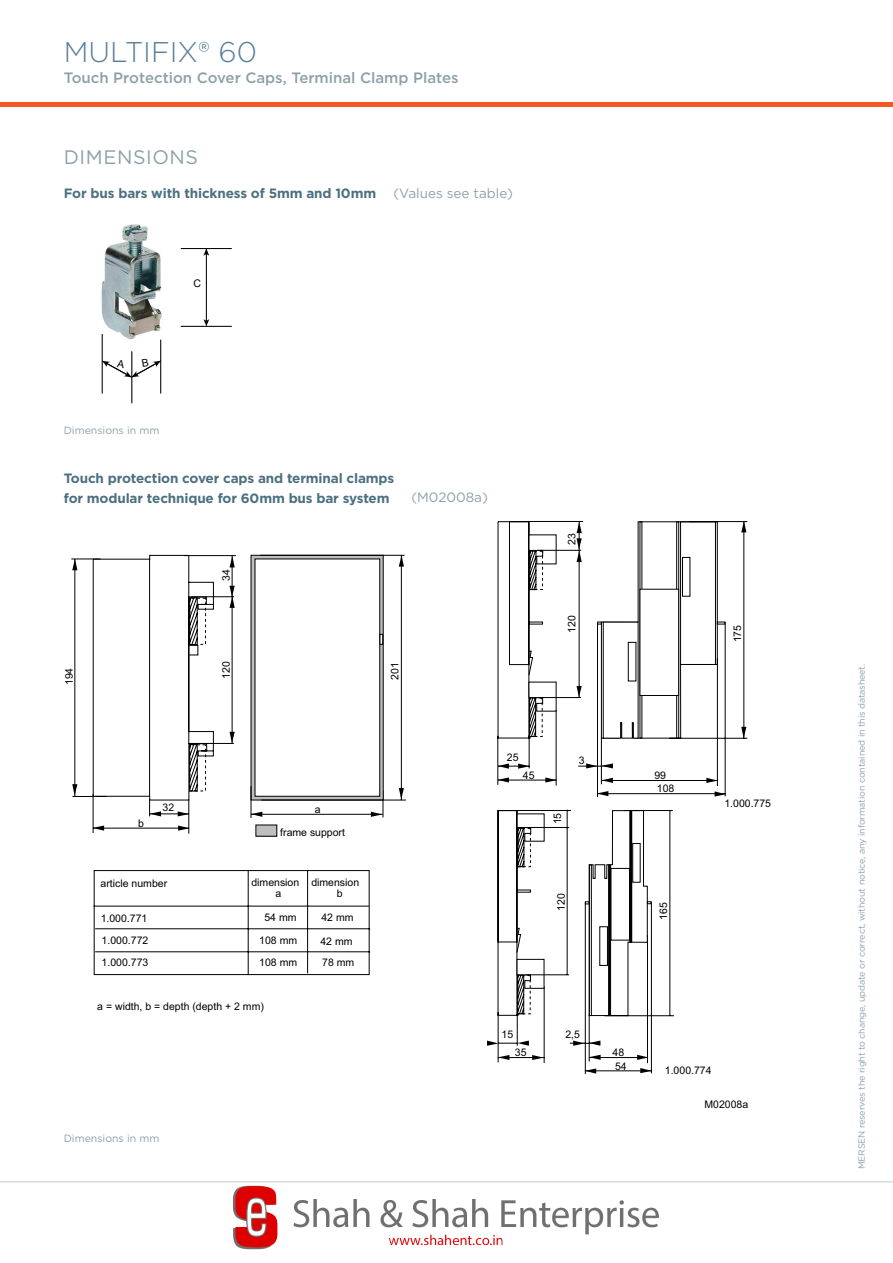
<style>
.page{position:relative;width:893px;height:1263px;background:#fff}
.page>*{position:absolute;margin:0;border:0;box-sizing:border-box;transform-origin:0 0}
.t1{font:300 28.5px "Gotham";color:#587d98}
.t2{font:19.5px "Gotham";letter-spacing:.03em;color:#8ba1a9}
.t3{font:500 15px "Gotham";color:#8ba1a9}
.t4{font:700 13.5px/20.4px "Gotham";letter-spacing:-.01em;color:#4c7080}
.t5{font:13.5px "Gotham";color:#8ba1a9}
.t6{font:10.5px/13.2px "Arial";color:#000}
.t7{font:10.5px "Gotham";color:#8ba1a9}
.t8{font:9px "Gotham";letter-spacing:-.015em;color:#8ba1a9}
</style>
<div class="page">
<hr style="left:0;top:102px;width:893px;height:4px;background:#f15a22">
<hr style="left:0;top:1181px;width:893px;height:1px;background:#bec8cd">
<img style="left:101px;top:224px;width:99px;height:123px">
<hr style="left:181px;top:248px;width:51px;height:1px;background:#000">
<hr style="left:181px;top:326px;width:51px;height:1px;background:#000">
<hr style="left:132px;top:351px;width:1px;height:52px;background:#000">
<hr style="left:102px;top:334px;width:1px;height:59px;background:#000">
<hr style="left:160px;top:340px;width:1px;height:53px;background:#000">
<hr style="left:206px;top:254px;width:1px;height:67px;background:#000">
<svg style="left:203px;top:249px;width:6px;height:7px"></svg>
<svg style="left:203px;top:319px;width:6px;height:7px"></svg>
<hr style="left:72px;top:796px;width:35px;height:1px;background:#000">
<hr style="left:74px;top:559px;width:1px;height:237px;background:#000">
<svg style="left:597px;top:521px;width:151px;height:455px"></svg>
<svg style="left:584px;top:521px;width:142px;height:265px"></svg>
<svg style="left:93px;top:521px;width:491px;height:454px"></svg>
<svg style="left:178px;top:825px;width:12px;height:6px"></svg>
<svg style="left:178px;top:811px;width:11px;height:5px"></svg>
<svg style="left:149px;top:799px;width:12px;height:17px"></svg>
<svg style="left:93px;top:825px;width:11px;height:6px"></svg>
<svg style="left:371px;top:812px;width:11px;height:5px"></svg>
<svg style="left:251px;top:812px;width:11px;height:5px"></svg>
<svg style="left:497px;top:777px;width:12px;height:5px"></svg>
<svg style="left:545px;top:777px;width:12px;height:5px"></svg>
<svg style="left:497px;top:763px;width:12px;height:6px"></svg>
<svg style="left:518px;top:763px;width:12px;height:6px"></svg>
<svg style="left:586px;top:763px;width:27px;height:5px"></svg>
<svg style="left:601px;top:778px;width:12px;height:5px"></svg>
<svg style="left:706px;top:778px;width:12px;height:5px"></svg>
<svg style="left:597px;top:791px;width:11px;height:5px"></svg>
<svg style="left:715px;top:791px;width:11px;height:5px"></svg>
<svg style="left:741px;top:727px;width:5px;height:11px"></svg>
<svg style="left:741px;top:521px;width:5px;height:11px"></svg>
<svg style="left:487px;top:810px;width:165px;height:264px"></svg>
<svg style="left:71px;top:559px;width:29px;height:11px"></svg>
<svg style="left:72px;top:784px;width:5px;height:12px"></svg>
<hr style="left:232px;top:596px;width:1px;height:147px;background:#000">
<hr style="left:232px;top:555px;width:1px;height:42px;background:#000">
<svg style="left:229px;top:556px;width:6px;height:11px"></svg>
<svg style="left:229px;top:586px;width:6px;height:22px"></svg>
<svg style="left:229px;top:732px;width:6px;height:11px"></svg>
<svg style="left:399px;top:555px;width:5px;height:12px"></svg>
<svg style="left:399px;top:788px;width:5px;height:11px"></svg>
<hr style="left:579px;top:550px;width:1px;height:147px;background:#000">
<hr style="left:579px;top:521px;width:1px;height:30px;background:#000">
<svg style="left:577px;top:686px;width:5px;height:11px"></svg>
<svg style="left:577px;top:522px;width:5px;height:40px"></svg>
<img style="left:224px;top:1181px;width:445px;height:69px">
<svg style="left:102px;top:358px;width:59px;height:19px"></svg>
<h1 class="t1" style="left:64px;top:34px;width:195px">MULTIFIX® 60</h1>
<h3 class="t3" style="left:64px;top:68px;width:396px">Touch Protection Cover Caps, Terminal Clamp Plates</h3>
<h2 class="t2" style="left:64px;top:145px;width:136px">DIMENSIONS</h2>
<p class="t4" style="left:64px;top:183px;width:314px">For bus bars with thickness of 5mm and 10mm</p>
<p class="t5" style="left:393px;top:184px;width:121px">(Values see table)</p>
<p class="t6" style="left:193px;top:277px;width:9px">C</p>
<p class="t7" style="left:64px;top:423px;width:97px">Dimensions in mm</p>
<p class="t4" style="left:64px;top:468px;width:332px">Touch protection cover caps and terminal clamps for modular technique for 60mm bus bar system</p>
<p class="t5" style="left:411px;top:488px;width:78px">(M02008a)</p>
<p class="t6" style="left:220px;top:581px;width:13px;rotate:-90deg">34</p>
<p class="t6" style="left:63px;top:685px;width:19px;rotate:-90deg">194</p>
<p class="t6" style="left:220px;top:679px;width:19px;rotate:-90deg">120</p>
<p class="t6" style="left:388px;top:680px;width:19px;rotate:-90deg">201</p>
<p class="t6" style="left:565px;top:545px;width:13px;rotate:-90deg">23</p>
<p class="t6" style="left:565px;top:633px;width:19px;rotate:-90deg">120</p>
<p class="t6" style="left:138px;top:817px;width:7px">b</p>
<p class="t6" style="left:163px;top:801px;width:13px">32</p>
<p class="t6" style="left:315px;top:802px;width:7px">a</p>
<p class="t6" style="left:280px;top:826px;width:66px">frame support</p>
<p class="t6" style="left:101px;top:877px;width:68px">article number</p>
<p class="t6" style="left:251px;top:876px;width:49px;line-height:11.6px;text-align:center">dimension a</p>
<p class="t6" style="left:337px;top:877px;width:24px;line-height:11.4px;text-indent:-25px">dimension b</p>
<p class="t6" style="left:101px;top:912px;width:48px">1.000.771</p>
<p class="t6" style="left:264px;top:911px;width:34px">54 mm</p>
<p class="t6" style="left:321px;top:911px;width:34px">42 mm</p>
<p class="t6" style="left:102px;top:933px;width:48px">1.000.772</p>
<p class="t6" style="left:259px;top:933px;width:39px">108 mm</p>
<p class="t6" style="left:320px;top:934px;width:34px">42 mm</p>
<p class="t6" style="left:102px;top:956px;width:48px">1.000.773</p>
<p class="t6" style="left:259px;top:956px;width:39px">108 mm</p>
<p class="t6" style="left:322px;top:956px;width:34px">78 mm</p>
<p class="t6" style="left:97px;top:999px;width:168px">a = width, b = depth (depth + 2 mm)</p>
<p class="t6" style="left:507px;top:751px;width:13px">25</p>
<p class="t6" style="left:523px;top:769px;width:13px">45</p>
<p class="t6" style="left:579px;top:754px;width:7px">3</p>
<p class="t6" style="left:551px;top:824px;width:13px;rotate:-90deg">15</p>
<p class="t6" style="left:555px;top:910px;width:19px;rotate:-90deg">120</p>
<p class="t6" style="left:502px;top:1027px;width:13px">15</p>
<p class="t6" style="left:515px;top:1046px;width:13px">35</p>
<p class="t6" style="left:565px;top:1028px;width:16px">2,5</p>
<p class="t7" style="left:64px;top:1131px;width:97px">Dimensions in mm</p>
<p class="t6" style="left:612px;top:1046px;width:16px">48<br>54</p>
<p class="t6" style="left:731px;top:642px;width:19px;rotate:-90deg">175</p>
<p class="t6" style="left:654px;top:769px;width:21px">99<br>108</p>
<p class="t6" style="left:657px;top:920px;width:19px;rotate:-90deg">165</p>
<p class="t6" style="left:724px;top:797px;width:48px">1.000.775</p>
<p class="t6" style="left:665px;top:1064px;width:48px">1.000.774</p>
<p class="t6" style="left:704px;top:1098px;width:45px">M02008a</p>
<p class="t8" style="left:856px;top:1169px;width:507px;rotate:-90deg">MERSEN reserves the right to change, update or correct, without notice, any information contained in this datasheet.</p>
</div>
